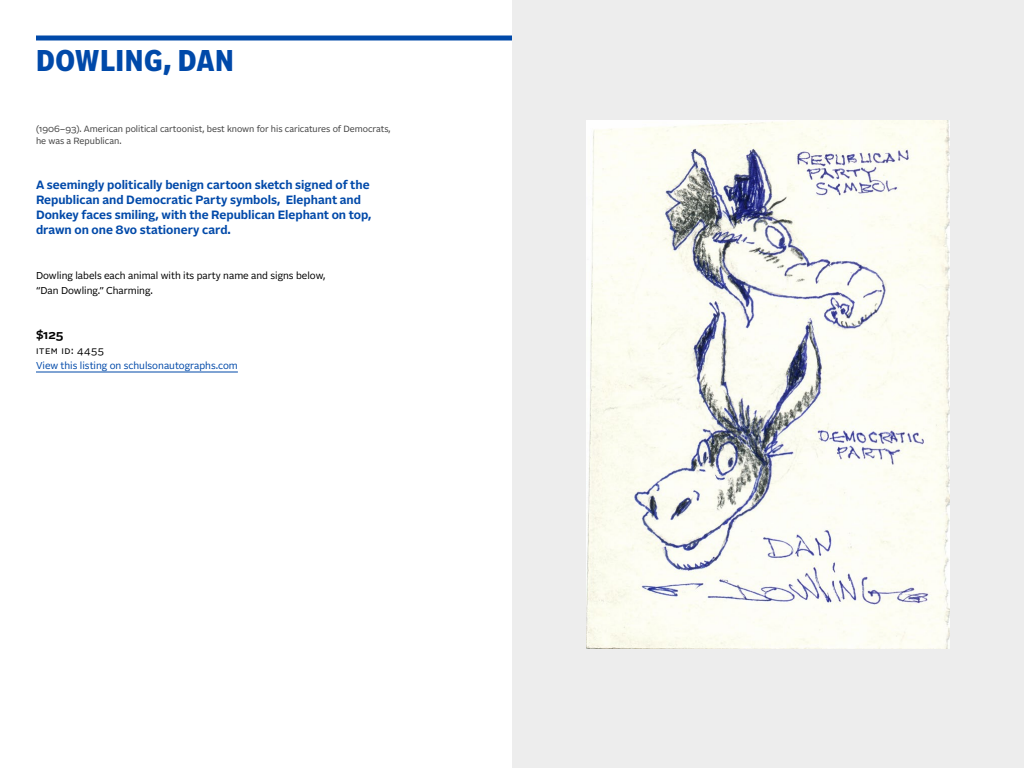
<style>
.page{position:relative;width:1024px;height:768px;background:#fff}
.page>*{position:absolute;margin:0;border:0;box-sizing:border-box;transform-origin:0 0}
.t1{font:900 30px "Alright Narrow Beta";letter-spacing:.02em;color:#0049a9}
.t2{font:700 12px/15px "Alright Normal Beta";letter-spacing:-.005em;color:#0049a9}
.t3{font:700 12px "Alright Normal Beta";color:#000}
.t4{font:10px/15px "Alright Normal Beta";color:#000}
.t5{font:10px "Alright Normal Beta";color:#0049a9}
.t6{font:10px "Alright Normal Beta";letter-spacing:.06em;color:#000}
.t7{font:9px/12px "Alright Normal Beta";color:#404040}
</style>
<div class="page">
<div style="left:512px;top:0;width:512px;height:768px;background:#ededed"></div>
<img style="left:587px;top:120px;width:362px;height:528px">
<hr style="left:36px;top:372px;width:202px;height:1px;background:#0049a9">
<hr style="left:36px;top:36px;width:476px;height:4px;background:#0049a9">
<h1 class="t1" style="left:36px;top:38px;width:200px">DOWLING, DAN</h1>
<p class="t7" style="left:36px;top:122px;width:356px">(1906–93). American political cartoonist, best known for his caricatures of Democrats, he was a Republican.</p>
<p class="t2" style="left:36px;top:177px;width:337px">A seemingly politically benign cartoon sketch signed of the Republican and Democratic Party symbols, Elephant and Donkey faces smiling, with the Republican Elephant on top, drawn on one 8vo stationery card.</p>
<p class="t4" style="left:36px;top:267px;width:291px">Dowling labels each animal with its party name and signs below, “Dan Dowling.” Charming.</p>
<p class="t3" style="left:36px;top:326px;width:29px">$125</p>
<p class="t6" style="left:36px;top:343px;width:69px">Item ID: 4455</p>
<p class="t5" style="left:36px;top:358px;width:203px">View this listing on schulsonautographs.com</p>
</div>
